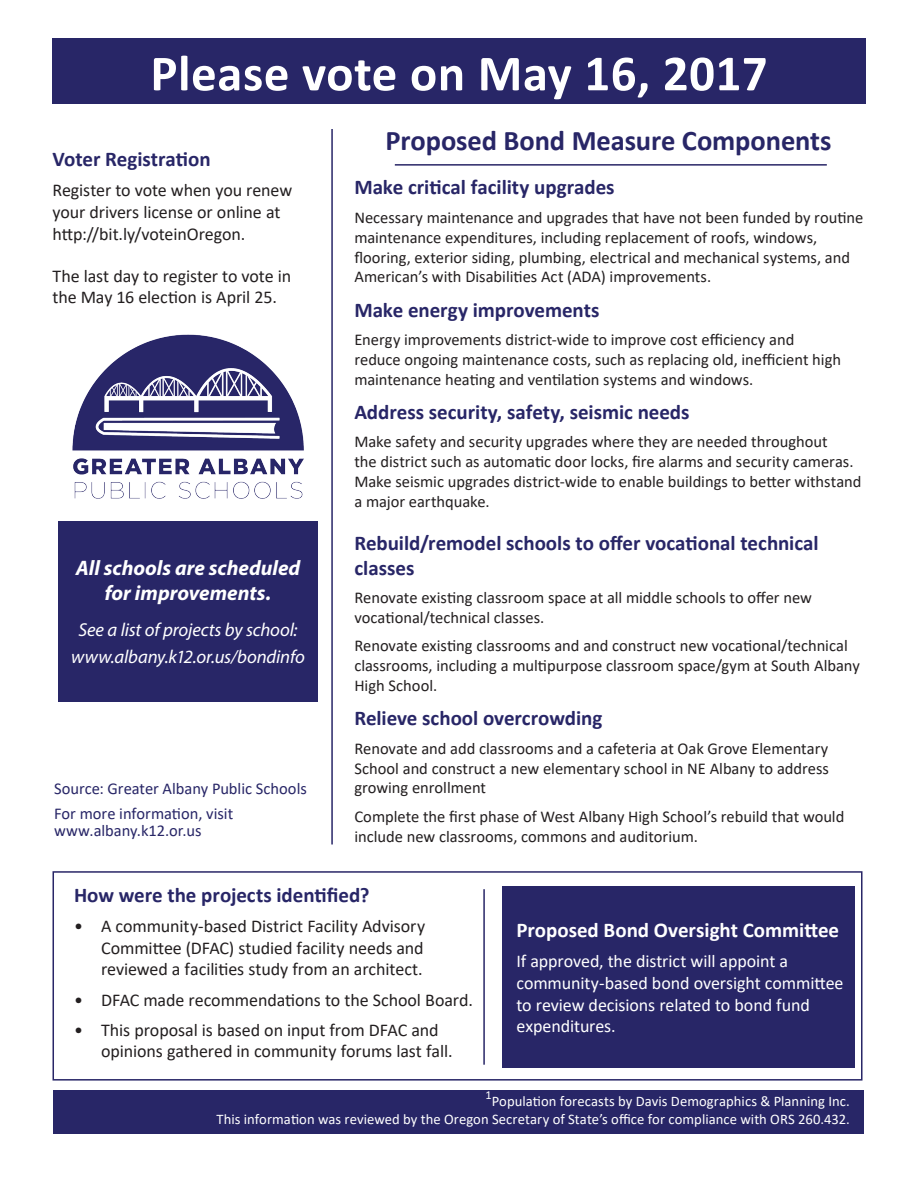
<style>
.page{position:relative;width:918px;height:1188px;background:#fff}
.page>*{position:absolute;margin:0;border:0;box-sizing:border-box;transform-origin:0 0}
.t1{font:700 51px "Calibri";letter-spacing:.01em;color:#fff}
.t2{font:700 28.5px "Calibri";letter-spacing:-.005em;color:#282667}
.t3{font:700 21px "Calibri";color:#282667}
.t4{font:italic 700 21px/25.2px "Myriad Pro";color:#fff;text-align:center}
.t5{font:700 21px "Calibri";color:#fff}
.t6{font:italic 18.75px/27px "Myriad Pro";letter-spacing:-.01em;color:#fff;text-align:center}
.t7{font:18px/22px "Calibri";letter-spacing:-.005em;color:#231f20}
.t8{font:18px "Calibri";letter-spacing:-.005em;color:#fff}
.t9{font:16.5px/19.8px "Calibri";color:#231f20}
.t10{font:16.5px/16.5px "Calibri";color:#282667}
.t11{font:14.7px/17.7px "Calibri";letter-spacing:.005em;color:#fff;text-align:right}
.t12{font:12.3px "Calibri";color:#fff}
</style>
<div class="page">
<div style="left:503px;top:886px;width:352px;height:181px;background:#282667"></div>
<div style="left:53px;top:1090px;width:810px;height:44px;background:#282667"></div>
<div style="left:53px;top:871px;width:810px;height:210px;border:2px solid #282667"></div>
<hr style="left:483px;top:889px;width:2px;height:176px;background:#282667">
<hr style="left:331px;top:129px;width:2px;height:715px;background:#282667">
<hr style="left:395px;top:164px;width:432px;height:2px;background:#282667">
<div style="left:53px;top:38px;width:813px;height:66px;background:#282667"></div>
<img style="left:72px;top:334px;width:232px;height:165px">
<div style="left:58px;top:521px;width:260px;height:180px;background:#282667"></div>
<p class="t1" style="left:150px;top:37px;width:619px">Please vote on May 16, 2017</p>
<p class="t3" style="left:52px;top:144px;width:160px">Voter Registration</p>
<p class="t7" style="left:52px;top:178px;width:241px">Register to vote when you renew your drivers license or online at http://bit.ly/voteinOregon.</p>
<p class="t7" style="left:52px;top:265px;width:240px;line-height:21.6px">The last day to register to vote in the May 16 election is April 25.</p>
<p class="t4" style="left:76px;top:555px;width:226px">All schools are scheduled for improvements.</p>
<p class="t6" style="left:71px;top:616px;width:235px">See a list of projects by school: www.albany.k12.or.us/bondinfo</p>
<p class="t10" style="left:54px;top:780px;width:254px">Source: Greater Albany Public Schools</p>
<p class="t10" style="left:54px;top:805px;width:181px">For more information, visit www.albany.k12.or.us</p>
<p class="t2" style="left:386px;top:121px;width:448px">Proposed Bond Measure Components</p>
<p class="t3" style="left:354px;top:173px;width:262px">Make critical facility upgrades</p>
<p class="t9" style="left:354px;top:207px;width:511px">Necessary maintenance and upgrades that have not been funded by routine maintenance expenditures, including replacement of roofs, windows, flooring, exterior siding, plumbing, electrical and mechanical systems, and American’s with Disabilities Act (ADA) improvements.</p>
<p class="t3" style="left:354px;top:295px;width:247px">Make energy improvements</p>
<p class="t9" style="left:354px;top:329px;width:488px">Energy improvements district-wide to improve cost efficiency and reduce ongoing maintenance costs, such as replacing old, inefficient high maintenance heating and ventilation systems and windows.</p>
<p class="t3" style="left:354px;top:397px;width:337px">Address security, safety, seismic needs</p>
<p class="t9" style="left:354px;top:432px;width:509px">Make safety and security upgrades where they are needed throughout<br>the district such as automatic door locks, fire alarms and security cameras.<br>Make seismic upgrades district-wide to enable buildings to better withstand a major earthquake.</p>
<p class="t3" style="left:354px;top:528px;width:466px">Rebuild/remodel schools to offer vocational technical</p>
<p class="t3" style="left:354px;top:553px;width:62px">classes</p>
<p class="t9" style="left:354px;top:587px;width:459px">Renovate existing classroom space at all middle schools to offer new vocational/technical classes.</p>
<p class="t9" style="left:354px;top:636px;width:507px">Renovate existing classrooms and and construct new vocational/technical classrooms, including a multipurpose classroom space/gym at South Albany<br>High School.</p>
<p class="t3" style="left:354px;top:704px;width:249px">Relieve school overcrowding</p>
<p class="t9" style="left:354px;top:738px;width:476px;text-align:justify">Renovate and add classrooms and a cafeteria at Oak Grove Elementary School and construct a new elementary school in NE Albany to address growing enrollment</p>
<p class="t9" style="left:354px;top:806px;width:492px">Complete the first phase of West Albany High School’s rebuild that would include new classrooms, commons and auditorium.</p>
<p class="t3" style="left:74px;top:880px;width:297px">How were the projects identified?</p>
<p class="t7" style="left:74px;top:915px;width:353px">• A community-based District Facility Advisory</p>
<p class="t5" style="left:516px;top:915px;width:324px">Proposed Bond Oversight Committee</p>
<p class="t7" style="left:101px;top:936px;width:324px">Committee (DFAC) studied facility needs and</p>
<p class="t8" style="left:516px;top:949px;width:273px">If approved, the district will appoint a</p>
<p class="t7" style="left:101px;top:958px;width:323px">reviewed a facilities study from an architect.</p>
<p class="t8" style="left:516px;top:971px;width:329px">community-based bond oversight committee</p>
<p class="t7" style="left:74px;top:988px;width:400px">• DFAC made recommendations to the School Board.</p>
<p class="t8" style="left:516px;top:992px;width:295px">to review decisions related to bond fund</p>
<p class="t7" style="left:74px;top:1018px;width:366px">• This proposal is based on input from DFAC and</p>
<p class="t8" style="left:516px;top:1014px;width:101px">expenditures.</p>
<p class="t7" style="left:101px;top:1040px;width:353px">opinions gathered in community forums last fall.</p>
<p class="t12" style="left:486px;top:1087px;width:8px">1</p>
<p class="t11" style="left:216px;top:1092px;width:635px">Population forecasts by Davis Demographics &amp; Planning Inc.<br>This information was reviewed by the Oregon Secretary of State’s office for compliance with ORS 260.432.</p>
</div>
